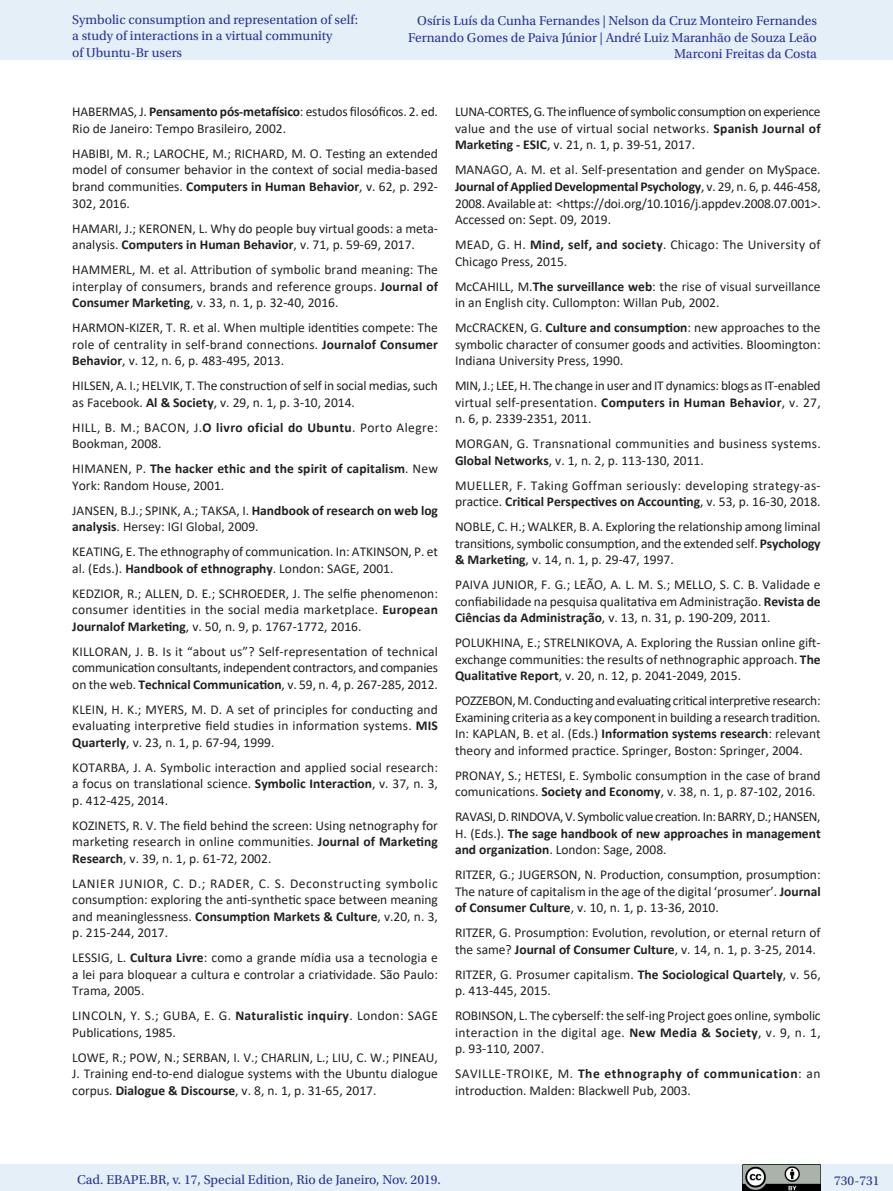
<style>
.page{position:relative;width:893px;height:1191px;background:#fff}
.page>*{position:absolute;margin:0;border:0;box-sizing:border-box;transform-origin:0 0}
.Referencias{font:13.5px/16.5px "Calibri";color:#231f20;text-align:justify}
.t1{font:13.5px/16.5px "Utopia Std";color:#2b3393}
.Referencias-2{font:13.5px/16.5px "Calibri";letter-spacing:.02em;color:#231f20}
.Referencias-3{font:700 13.5px/16.5px "Calibri";letter-spacing:.01em;color:#231f20}
.Referencias-4{font:13.5px/16.5px "Calibri";letter-spacing:.03em;color:#231f20}
.s1{font-weight:700}
.s2{font-weight:400}
</style>
<div class="page">
<div style="left:0;top:1164px;width:893px;height:27px;background:#e4eff8"></div>
<img style="left:743px;top:1164px;width:78px;height:27px">
<div style="left:0;top:0;width:893px;height:60px;background:#e4eff8"></div>
<p class="t1" style="left:72px;top:11px;width:288px">Symbolic consumption and representation of self: a study of interactions in a virtual community<br>of Ubuntu-Br users</p>
<p class="t1" style="left:408px;top:13px;width:410px;text-align:right">Osíris Luís da Cunha Fernandes | Nelson da Cruz Monteiro Fernandes<br>Fernando Gomes de Paiva Júnior | André Luiz Maranhão de Souza Leão<br>Marconi Freitas da Costa</p>
<p class="Referencias" style="left:72px;top:103px;width:367px">HABERMAS, J. <span class="s1">Pensamento pós-metafísico</span>: estudos filosóficos. 2. ed.<br>Rio de Janeiro: Tempo Brasileiro, 2002.</p>
<p class="Referencias" style="left:72px;top:145px;width:367px">HABIBI, M. R.; LAROCHE, M.; RICHARD, M. O. Testing an extended model of consumer behavior in the context of social media-based brand communities. <span class="s1">Computers in Human Behavior</span>, v. 62, p. 292- 302, 2016.</p>
<p class="Referencias" style="left:72px;top:219px;width:367px">HAMARI, J.; KERONEN, L. Why do people buy virtual goods: a meta&shy;analysis. <span class="s1">Computers in Human Behavior</span>, v. 71, p. 59-69, 2017.</p>
<p class="Referencias" style="left:72px;top:261px;width:367px">HAMMERL, M. et al. Attribution of symbolic brand meaning: The interplay of consumers, brands and reference groups. <span class="s1">Journal of Consumer Marketing</span>, v. 33, n. 1, p. 32-40, 2016.</p>
<p class="Referencias" style="left:72px;top:319px;width:367px">HARMON-KIZER, T. R. et al. When multiple identities compete: The role of centrality in self-brand connections. <span class="s1">Journalof Consumer Behavior</span>, v. 12, n. 6, p. 483-495, 2013.</p>
<p class="Referencias" style="left:72px;top:377px;width:367px">HILSEN, A. I.; HELVIK, T. The construction of self in social medias, such as Facebook. <span class="s1">Al &amp; Society</span>, v. 29, n. 1, p. 3-10, 2014.</p>
<p class="Referencias-4" style="left:72px;top:418px;width:367px">HILL, B. M.; BACON, J.<span class="s1">O livro oficial do Ubuntu</span>. Porto Alegre:<br>Bookman, 2008.</p>
<p class="Referencias-3" style="left:72px;top:460px;width:367px"><span class="s2">HIMANEN, P.</span> The hacker ethic and the spirit of capitalism<span class="s2">. New<br>York: Random House, 2001.</span></p>
<p class="Referencias" style="left:72px;top:501px;width:367px">JANSEN, B.J.; SPINK, A.; TAKSA, I. <span class="s1">Handbook of research on web log analysis</span>. Hersey: IGI Global, 2009.</p>
<p class="Referencias" style="left:72px;top:543px;width:367px">KEATING, E. The ethnography of communication. In: ATKINSON, P. et al. (Eds.). <span class="s1">Handbook of ethnography</span>. London: SAGE, 2001.</p>
<p class="Referencias" style="left:72px;top:584px;width:367px">KEDZIOR, R.; ALLEN, D. E.; SCHROEDER, J. The selfie phenomenon: consumer identities in the social media marketplace. <span class="s1">European Journalof Marketing</span>, v. 50, n. 9, p. 1767-1772, 2016.</p>
<p class="Referencias" style="left:72px;top:642px;width:367px">KILLORAN, J. B. Is it “about us”? Self-representation of technical communication consultants, independent contractors, and companies on the web. <span class="s1">Technical Communication</span>, v. 59, n. 4, p. 267-285, 2012.</p>
<p class="Referencias" style="left:72px;top:700px;width:367px">KLEIN, H. K.; MYERS, M. D. A set of principles for conducting and evaluating interpretive field studies in information systems. <span class="s1">MIS Quarterly</span>, v. 23, n. 1, p. 67-94, 1999.</p>
<p class="Referencias" style="left:72px;top:758px;width:367px">KOTARBA, J. A. Symbolic interaction and applied social research: a focus on translational science. <span class="s1">Symbolic Interaction</span>, v. 37, n. 3, p. 412-425, 2014.</p>
<p class="Referencias" style="left:72px;top:816px;width:367px">KOZINETS, R. V. The field behind the screen: Using netnography for marketing research in online communities. <span class="s1">Journal of Marketing Research</span>, v. 39, n. 1, p. 61-72, 2002.</p>
<p class="Referencias" style="left:72px;top:874px;width:367px">LANIER JUNIOR, C. D.; RADER, C. S. Deconstructing symbolic consumption: exploring the anti-synthetic space between meaning and meaninglessness. <span class="s1">Consumption Markets &amp; Culture</span>, v.20, n. 3, p. 215-244, 2017.</p>
<p class="Referencias" style="left:72px;top:949px;width:367px">LESSIG, L. <span class="s1">Cultura Livre</span>: como a grande mídia usa a tecnologia e a lei para bloquear a cultura e controlar a criatividade. São Paulo:<br>Trama, 2005.</p>
<p class="Referencias-2" style="left:72px;top:1007px;width:367px">LINCOLN, Y. S.; GUBA, E. G. <span class="s1">Naturalistic inquiry</span>. London: SAGE<br>Publications, 1985.</p>
<p class="Referencias" style="left:72px;top:1048px;width:367px">LOWE, R.; POW, N.; SERBAN, I. V.; CHARLIN, L.; LIU, C. W.; PINEAU, J. Training end-to-end dialogue systems with the Ubuntu dialogue corpus. <span class="s1">Dialogue &amp; Discourse</span>, v. 8, n. 1, p. 31-65, 2017.</p>
<p class="Referencias" style="left:455px;top:103px;width:367px">LUNA-CORTES, G. The influence of symbolic consumption on experience value and the use of virtual social networks. <span class="s1">Spanish Journal of Marketing - ESIC</span>, v. 21, n. 1, p. 39-51, 2017.</p>
<p class="Referencias" style="left:455px;top:161px;width:367px">MANAGO, A. M. et al. Self-presentation and gender on MySpace.<br><span class="s1">Journal of Applied Developmental Psychology</span>, v. 29, n. 6, p. 446-458, 2008. Available at: &lt;https://doi.org/10.1016/j.appdev.2008.07.001&gt;.<br>Accessed on: Sept. 09, 2019.</p>
<p class="Referencias" style="left:455px;top:236px;width:367px">MEAD, G. H. <span class="s1">Mind, self, and society</span>. Chicago: The University of<br>Chicago Press, 2015.</p>
<p class="Referencias" style="left:455px;top:277px;width:367px">McCAHILL, M.<span class="s1">The surveillance web</span>: the rise of visual surveillance in an English city. Cullompton: Willan Pub, 2002.</p>
<p class="Referencias" style="left:455px;top:319px;width:367px">McCRACKEN, G. <span class="s1">Culture and consumption</span>: new approaches to the symbolic character of consumer goods and activities. Bloomington:<br>Indiana University Press, 1990.</p>
<p class="Referencias" style="left:455px;top:377px;width:367px">MIN, J.; LEE, H. The change in user and IT dynamics: blogs as IT-enabled virtual self-presentation. <span class="s1">Computers in Human Behavior</span>, v. 27, n. 6, p. 2339-2351, 2011.</p>
<p class="Referencias-2" style="left:455px;top:435px;width:367px">MORGAN, G. Transnational communities and business systems.<br><span class="s1">Global Networks</span>, v. 1, n. 2, p. 113-130, 2011.</p>
<p class="Referencias-2" style="left:455px;top:476px;width:367px">MUELLER, F. Taking Goffman seriously: developing strategy-as&shy;practice. <span class="s1">Critical Perspectives on Accounting</span>, v. 53, p. 16-30, 2018.</p>
<p class="Referencias" style="left:455px;top:518px;width:367px">NOBLE, C. H.; WALKER, B. A. Exploring the relationship among liminal transitions, symbolic consumption, and the extended self. <span class="s1">Psychology &amp; Marketing</span>, v. 14, n. 1, p. 29-47, 1997.</p>
<p class="Referencias" style="left:455px;top:576px;width:367px">PAIVA JUNIOR, F. G.; LEÃO, A. L. M. S.; MELLO, S. C. B. Validade e confiabilidade na pesquisa qualitativa em Administração. <span class="s1">Revista de Ciências da Administração</span>, v. 13, n. 31, p. 190-209, 2011.</p>
<p class="Referencias" style="left:455px;top:634px;width:367px">POLUKHINA, E.; STRELNIKOVA, A. Exploring the Russian online gift&shy;exchange communities: the results of nethnographic approach. <span class="s1">The Qualitative Report</span>, v. 20, n. 12, p. 2041-2049, 2015.</p>
<p class="Referencias" style="left:455px;top:692px;width:367px">POZZEBON, M. Conducting and evaluating critical interpretive research:<br>Examining criteria as a key component in building a research tradition.<br>In: KAPLAN, B. et al. (Eds.) <span class="s1">Information systems research</span>: relevant theory and informed practice. Springer, Boston: Springer, 2004.</p>
<p class="Referencias" style="left:455px;top:766px;width:367px">PRONAY, S.; HETESI, E. Symbolic consumption in the case of brand comunications. <span class="s1">Society and Economy</span>, v. 38, n. 1, p. 87-102, 2016.</p>
<p class="Referencias" style="left:455px;top:808px;width:367px">RAVASI, D. RINDOVA, V. Symbolic value creation. In: BARRY, D.; HANSEN, H. (Eds.). <span class="s1">The sage handbook of new approaches in management and organization</span>. London: Sage, 2008.</p>
<p class="Referencias" style="left:455px;top:866px;width:367px">RITZER, G.; JUGERSON, N. Production, consumption, prosumption:<br>The nature of capitalism in the age of the digital ‘prosumer’. <span class="s1">Journal of Consumer Culture</span>, v. 10, n. 1, p. 13-36, 2010.</p>
<p class="Referencias" style="left:455px;top:924px;width:367px">RITZER, G. Prosumption: Evolution, revolution, or eternal return of the same? <span class="s1">Journal of Consumer Culture</span>, v. 14, n. 1, p. 3-25, 2014.</p>
<p class="Referencias" style="left:455px;top:965px;width:367px">RITZER, G. Prosumer capitalism. <span class="s1">The Sociological Quartely</span>, v. 56, p. 413-445, 2015.</p>
<p class="Referencias" style="left:455px;top:1007px;width:367px">ROBINSON, L. The cyberself: the self-ing Project goes online, symbolic interaction in the digital age. <span class="s1">New Media &amp; Society</span>, v. 9, n. 1, p. 93-110, 2007.</p>
<p class="Referencias" style="left:455px;top:1065px;width:367px">SAVILLE-TROIKE, M. <span class="s1">The ethnography of communication</span>: an introduction. Malden: Blackwell Pub, 2003.</p>
<p class="t1" style="left:77px;top:1171px;width:365px">Cad. EBAPE.BR, v. 17, Special Edition, Rio de Janeiro, Nov. 2019.</p>
<p class="t1" style="left:834px;top:1172px;width:47px">730-731</p>
</div>
